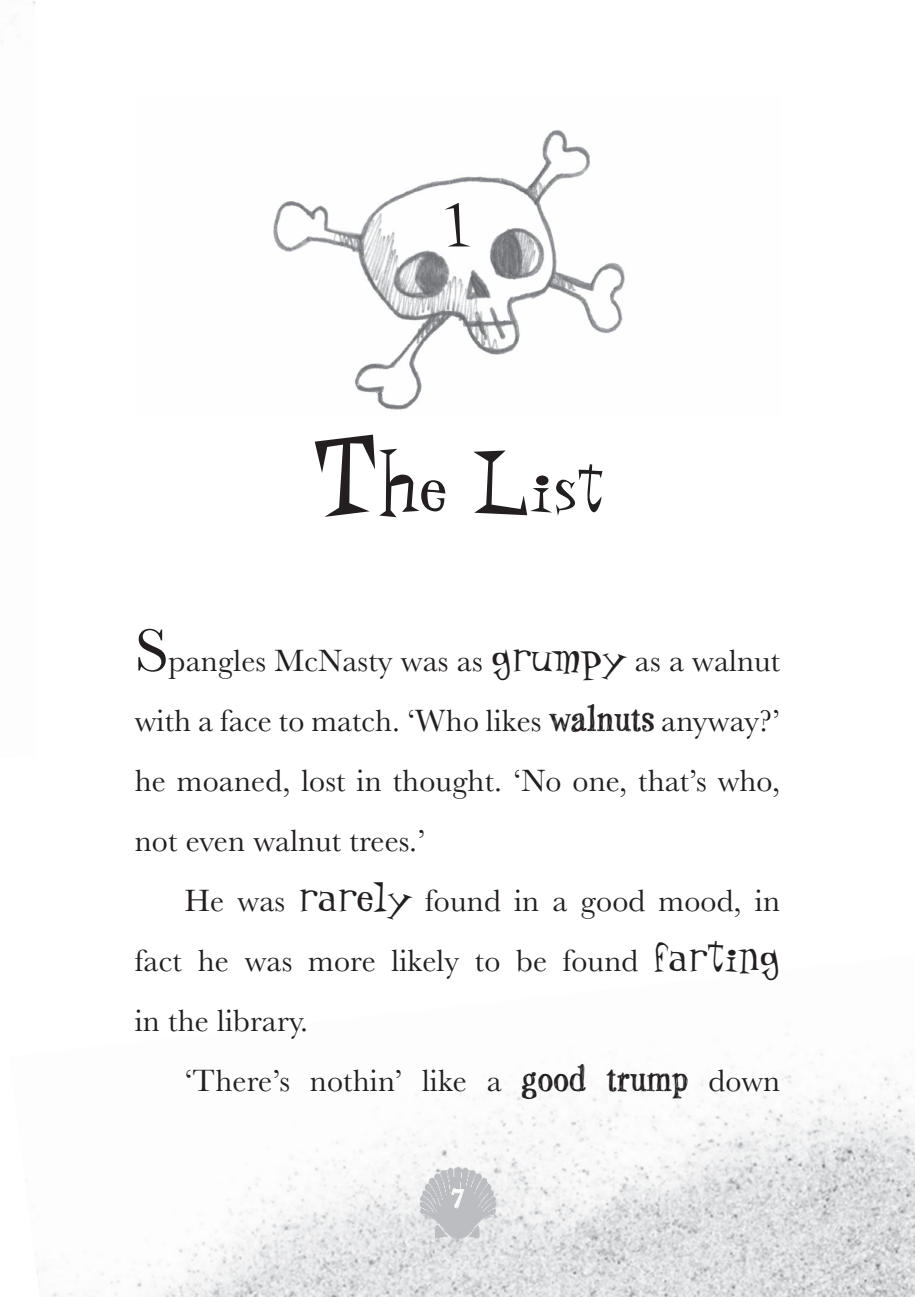
<style>
.page{position:relative;width:915px;height:1297px;background:#fff}
.page>*{position:absolute;margin:0;border:0;box-sizing:border-box;transform-origin:0 0}
.Animated_Chapter{font:70px "Daddy O Hip";color:#231f20}
.t1{font:67.5px "Daddy O Hip";color:#231f20}
.TEXT_first{font:32px/60px "Baskerville";letter-spacing:.005em;color:#231f20;text-align:justify}
.TEXT_main{font:32px/60px "Baskerville";letter-spacing:.005em;color:#231f20;text-align:justify}
.t2{font:600 27.5px "Baskerville";color:#fcfcfc}
.s1{font-size:117.5px}
.s2{font-size:97.5px}
.s3{font-size:72.5px}
.s4{font-size:92.5px}
.s5{font-size:75px}
.s6{font-size:62.5px}
.s7{font-family:"Daddy O Hip";font-size:45px}
.s8{font-family:"P22 Stanyan";font-weight:700;font-size:37.5px}
</style>
<div class="page">
<img style="left:273px;top:130px;width:352px;height:280px">
<img style="left:37px;top:1053px;width:877px;height:244px">
<img style="left:408px;top:1130px;width:119px;height:125px">
<svg style="left:450px;top:1187px;width:14px;height:22px"></svg>
<h2 class="t1" style="left:444px;top:190px;width:29px">1</h2>
<p class="Animated_Chapter" style="left:312px;top:452px;width:292px"><span class="s1">T</span><span class="s2">h</span><span class="s3">e</span> <span class="s4">L</span><span class="s5">i</span>st</p>
<p class="TEXT_first" style="left:135px;top:631px;width:646px"><span class="s6">S</span>pangles McNasty was as <span class="s7">grumpy</span> as a walnut with a face to match. ‘Who likes <span class="s8">walnuts</span> anyway?’ he moaned, lost in thought. ‘No one, that’s who, not even walnut trees.’</p>
<p class="TEXT_main" style="left:135px;top:871px;width:646px;text-indent:50px">He was <span class="s7">rarely</span> found in a good mood, in fact he was more likely to be found <span class="s7">farting </span>in the library.</p>
<p class="TEXT_main" style="left:184px;top:1051px;width:597px">‘There’s nothin’ like a <span class="s8">good trump</span> down</p>
<p class="t2" style="left:450px;top:1179px;width:15px">7</p>
</div>
